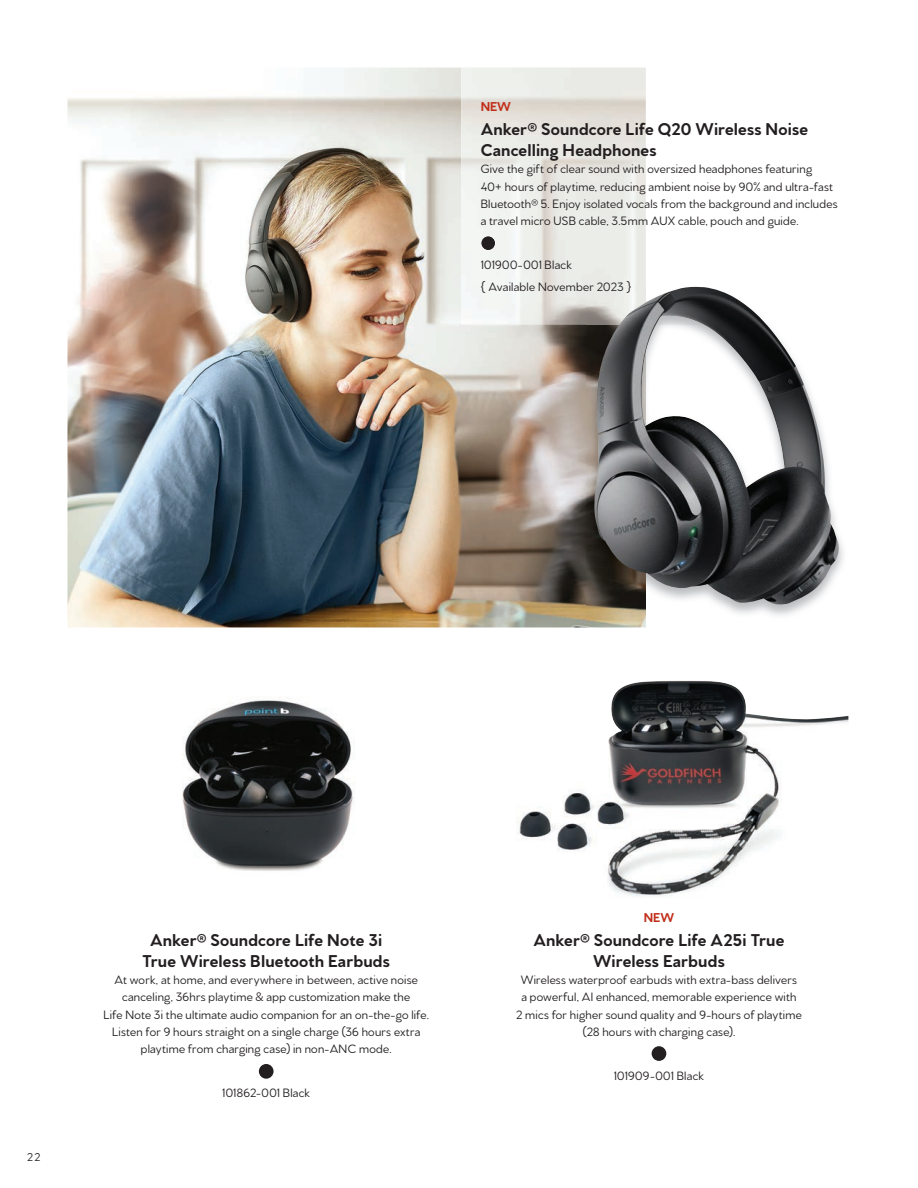
<style>
.page{position:relative;width:918px;height:1188px;background:#fff}
.page>*{position:absolute;margin:0;border:0;box-sizing:border-box;transform-origin:0 0}
.t1{font:700 18px/21px "Venti CF";letter-spacing:.005em;color:#231f20;text-align:center}
.t2{font:700 13.5px "Venti CF";color:#c02d19}
.t3{font:12.75px/17.2px "Venti CF";letter-spacing:.02em;color:#231f20;text-align:center}
.t4{font:12px "Venti CF";color:#231f20}
</style>
<div class="page">
<img style="left:68px;top:68px;width:578px;height:559px">
<img style="left:516px;top:681px;width:332px;height:216px">
<img style="left:182px;top:697px;width:172px;height:174px">
<img style="left:461px;top:68px;width:185px;height:256px">
<div style="left:481px;top:236px;width:15px;height:15px;background:#231f20;border-radius:50%"></div>
<div style="left:481px;top:236px;width:15px;height:15px;border:1px solid #fff;border-radius:50%"></div>
<div style="left:652px;top:1046px;width:14px;height:15px;background:#231f20;border-radius:50%"></div>
<img style="left:586px;top:285px;width:257px;height:335px">
<img style="left:593px;top:287px;width:247px;height:318px">
<div style="left:259px;top:1064px;width:15px;height:15px;background:#231f20;border-radius:50%"></div>
<p class="t2" style="left:481px;top:99px;width:32px">NEW</p>
<h1 class="t1" style="left:481px;top:119px;width:329px;text-align:left">Anker® Soundcore Life Q20 Wireless Noise<br>Cancelling Headphones</h1>
<p class="t3" style="left:481px;top:161px;width:358px;text-align:left">Give the gift of clear sound with oversized headphones featuring<br>40+ hours of playtime, reducing ambient noise by 90% and ultra-fast Bluetooth® 5. Enjoy isolated vocals from the background and includes a travel micro USB cable, 3.5mm AUX cable, pouch and guide.</p>
<p class="t3" style="left:481px;top:257px;width:93px">101900-001 Black</p>
<p class="t3" style="left:481px;top:278px;width:152px">{ Available November 2023 }</p>
<p class="t4" style="left:27px;top:1150px;width:15px">22</p>
<h1 class="t1" style="left:142px;top:930px;width:249px">Anker® Soundcore Life Note 3i<br>True Wireless Bluetooth Earbuds</h1>
<p class="t3" style="left:103px;top:972px;width:327px">At work, at home, and everywhere in between, active noise canceling, 36hrs playtime &amp; app customization make the<br>Life Note 3i the ultimate audio companion for an on-the-go life.<br>Listen for 9 hours straight on a single charge (36 hours extra playtime from charging case) in non-ANC mode.</p>
<p class="t3" style="left:222px;top:1085px;width:90px">101862-001 Black</p>
<p class="t2" style="left:644px;top:909px;width:32px">NEW</p>
<h1 class="t1" style="left:533px;top:930px;width:253px">Anker® Soundcore Life A25i True<br>Wireless Earbuds</h1>
<p class="t3" style="left:516px;top:972px;width:287px">Wireless waterproof earbuds with extra-bass delivers<br>a powerful, AI enhanced, memorable experience with<br>2 mics for higher sound quality and 9-hours of playtime (28 hours with charging case).</p>
<p class="t3" style="left:614px;top:1068px;width:92px">101909-001 Black</p>
</div>
